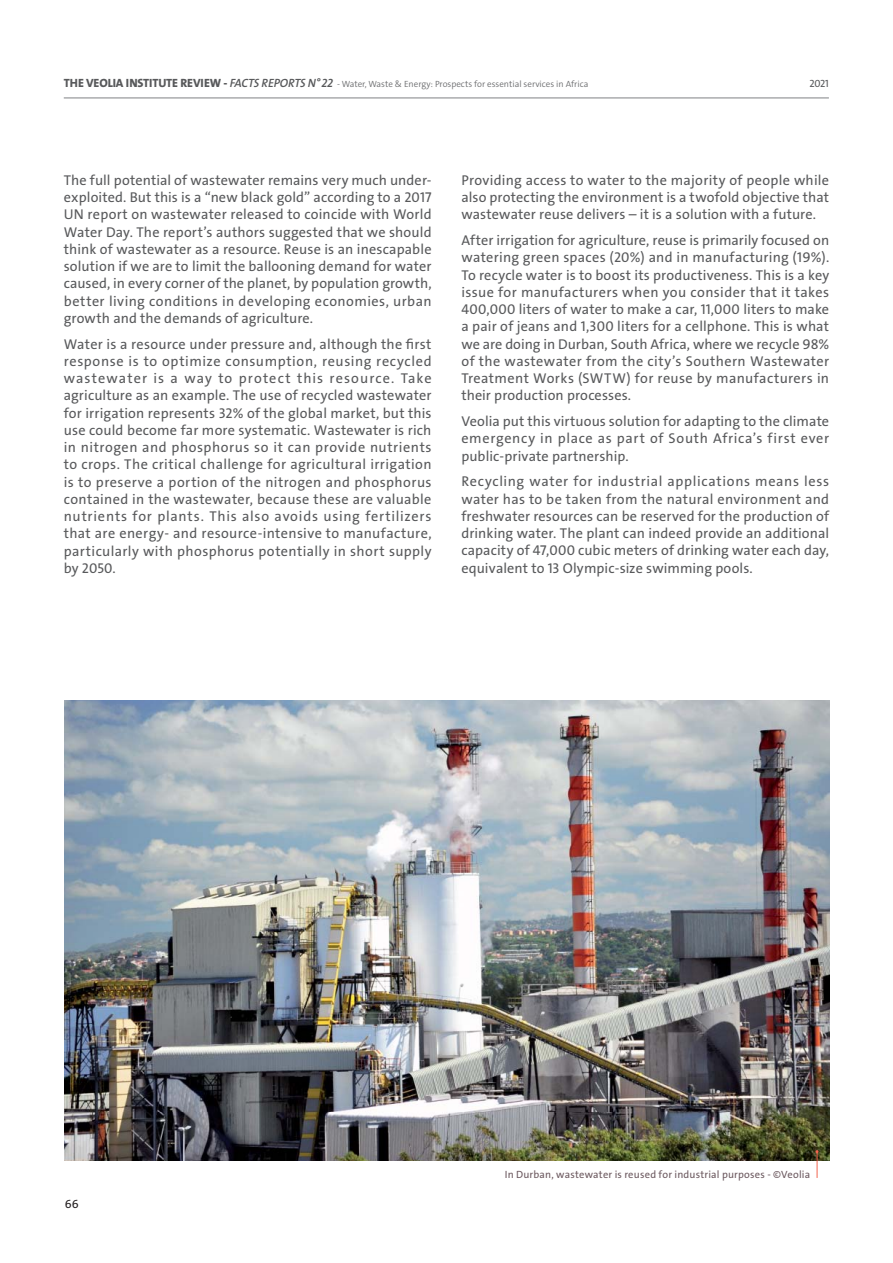
<style>
.page{position:relative;width:893px;height:1263px;background:#fff}
.page>*{position:absolute;margin:0;border:0;box-sizing:border-box;transform-origin:0 0}
.t1{font:14.25px/17.2px "The Sans Veolia W5 Pla";letter-spacing:.01em;color:#58595b;text-align:justify}
.t2{font:12px "The Sans Veolia W5 Pla";color:#231f20}
.t3{font:10.5px "The Sans Veolia W5 Pla";letter-spacing:.02em;color:#6b585e}
.t4{font:10.5px "The Sans Veolia W5 Pla";color:#58595b}
.t5{font:9px "The Sans Veolia W4 Se Lig";color:#6d6e70}
.s1{font-family:"The Sans Veolia W8 Ex Bld";font-size:12px;color:#58595b}
.s2{font-family:"The Sans Veolia W6 Se Bld It";font-size:12px;color:#58595b}
</style>
<div class="page">
<img style="left:65px;top:701px;width:764px;height:460px">
<svg style="left:816px;top:1150px;width:3px;height:28px"></svg>
<hr style="left:64px;top:98px;width:765px;height:1px;background:#808285">
<p class="t5" style="left:64px;top:79px;width:526px"><span class="s1">THE VEOLIA INSTITUTE REVIEW -</span> <span class="s2">FACTS REPORTS N° 22</span> - Water, Waste &amp; Energy: Prospects for essential services in Africa</p>
<p class="t4" style="left:810px;top:78px;width:21px">2021</p>
<p class="t1" style="left:64px;top:172px;width:369px">The full potential of wastewater remains very much under&shy;exploited. But this is a “new black gold” according to a 2017<br>UN report on wastewater released to coincide with World Water Day. The report’s authors suggested that we should think of wastewater as a resource. Reuse is an inescapable solution if we are to limit the ballooning demand for water caused, in every corner of the planet, by population growth, better living conditions in developing economies, urban growth and the demands of agriculture.</p>
<p class="t1" style="left:64px;top:336px;width:369px">Water is a resource under pressure and, although the first response is to optimize consumption, reusing recycled wastewater is a way to protect this resource. Take agriculture as an example. The use of recycled wastewater for irrigation represents 32% of the global market, but this use could become far more systematic. Wastewater is rich in nitrogen and phosphorus so it can provide nutrients to crops. The critical challenge for agricultural irrigation is to preserve a portion of the nitrogen and phosphorus contained in the wastewater, because these are valuable nutrients for plants. This also avoids using fertilizers that are energy- and resource-intensive to manufacture, particularly with phosphorus potentially in short supply by 2050.</p>
<p class="t1" style="left:461px;top:172px;width:369px">Providing access to water to the majority of people while also protecting the environment is a twofold objective that wastewater reuse delivers – it is a solution with a future.</p>
<p class="t1" style="left:461px;top:232px;width:369px">After irrigation for agriculture, reuse is primarily focused on watering green spaces (20%) and in manufacturing (19%).<br>To recycle water is to boost its productiveness. This is a key issue for manufacturers when you consider that it takes 400,000 liters of water to make a car, 11,000 liters to make a pair of jeans and 1,300 liters for a cellphone. This is what we are doing in Durban, South Africa, where we recycle 98% of the wastewater from the city’s Southern Wastewater Treatment Works (SWTW) for reuse by manufacturers in their production processes.</p>
<p class="t1" style="left:461px;top:413px;width:369px">Veolia put this virtuous solution for adapting to the climate emergency in place as part of South Africa’s first ever public-private partnership.</p>
<p class="t1" style="left:461px;top:474px;width:369px">Recycling water for industrial applications means less water has to be taken from the natural environment and freshwater resources can be reserved for the production of drinking water. The plant can indeed provide an additional capacity of 47,000 cubic meters of drinking water each day, equivalent to 13 Olympic-size swimming pools.</p>
<p class="t2" style="left:65px;top:1198px;width:15px">66</p>
<p class="t3" style="left:505px;top:1169px;width:307px">In Durban, wastewater is reused for industrial purposes - ©Veolia</p>
</div>
